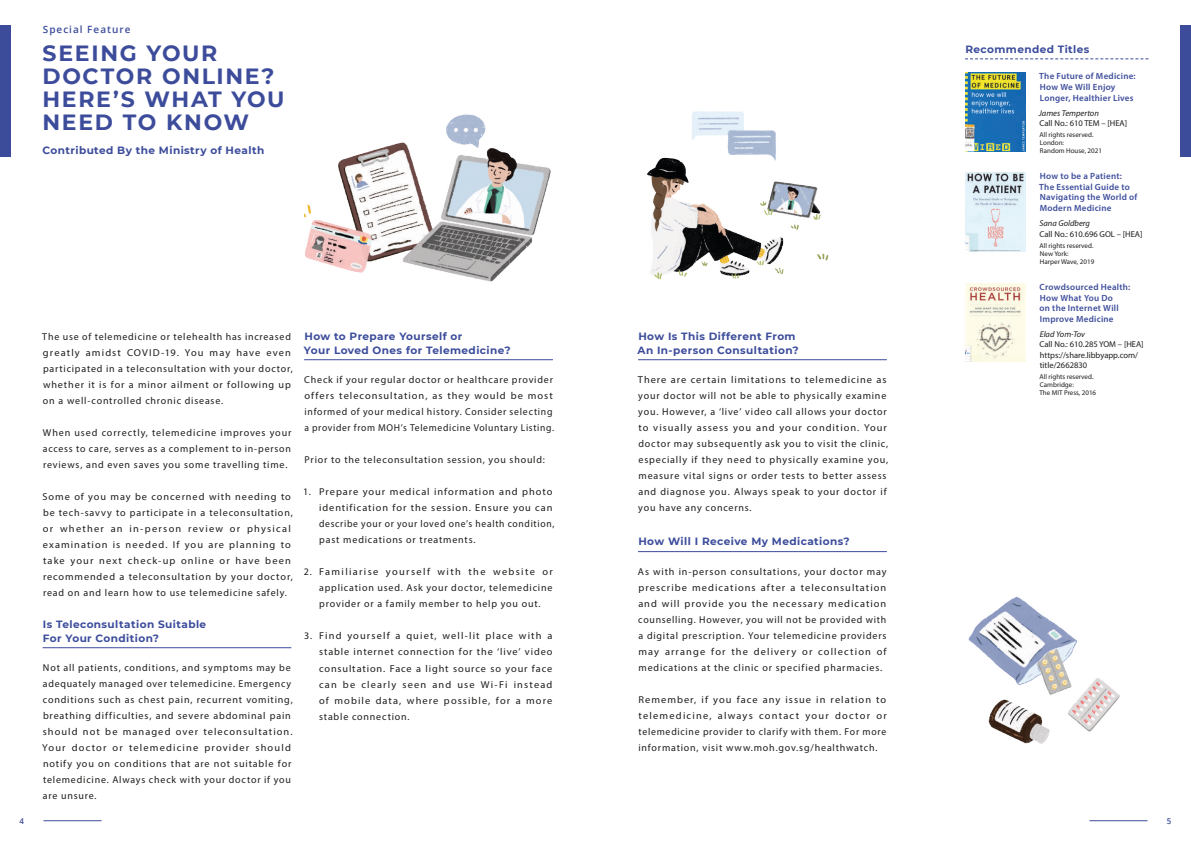
<style>
.page{position:relative;width:1191px;height:842px;background:#fff}
.page>*{position:absolute;margin:0;border:0;box-sizing:border-box;transform-origin:0 0}
.t1{font:700 22px/22.8px "Montserrat";letter-spacing:.075em;color:#3c4c9b}
.t2{font:700 10.5px/13.5px "Montserrat";letter-spacing:.04em;color:#3c4c9b}
.t3{font:10px/16px "Myriad Pro";letter-spacing:.08em;color:#1d1d1b}
.t4{font:10px/16px "Myriad Pro";letter-spacing:.08em;color:#1d1d1b;text-align:justify;scale:1.04 1}
.t5{font:600 10px "Open Sans";letter-spacing:.1em;color:#3c4c9b}
.t6{font:600 9px/10.7px "Myriad Pro";letter-spacing:.025em;color:#3c4c9b}
.t7{font:8.5px/10.5px "Myriad Pro";color:#1d1d1b}
.t8{font:italic 8.5px "Myriad Pro";color:#1d1d1b}
.t9{font:600 8px "Open Sans";color:#3c4c9b}
.t10{font:7px/8px "Myriad Pro";color:#1d1d1b}
</style>
<div class="page">
<div style="left:0;top:25px;width:11px;height:132px;background:#3c4c9b"></div>
<div style="left:1179px;top:25px;width:12px;height:132px;background:#3c4c9b"></div>
<hr style="left:43px;top:820px;width:59px;height:1px;background:#3c4c9b">
<hr style="left:1089px;top:820px;width:58px;height:1px;background:#3c4c9b">
<svg style="left:965px;top:58px;width:183px;height:1px"></svg>
<hr style="left:43px;top:647px;width:248px;height:1px;background:#3c4c9b">
<hr style="left:638px;top:551px;width:249px;height:1px;background:#3c4c9b">
<hr style="left:304px;top:359px;width:249px;height:1px;background:#3c4c9b">
<hr style="left:638px;top:359px;width:249px;height:1px;background:#3c4c9b">
<img style="left:965px;top:73px;width:60px;height:78px">
<img style="left:965px;top:173px;width:60px;height:78px">
<img style="left:965px;top:283px;width:60px;height:79px">
<img style="left:304px;top:114px;width:247px;height:168px">
<img style="left:647px;top:111px;width:182px;height:169px">
<img style="left:968px;top:597px;width:152px;height:147px">
<p class="t5" style="left:43px;top:22px;width:89px">Special Feature</p>
<h1 class="t1" style="left:42px;top:41px;width:243px">SEEING YOUR<br>DOCTOR ONLINE?<br>HERE’S WHAT YOU<br>NEED TO KNOW</h1>
<p class="t2" style="left:43px;top:143px;width:223px">Contributed By the Ministry of Health</p>
<p class="t3" style="left:42px;top:328px;width:252px">The use of telemedicine or telehealth has increased greatly amidst COVID-19. You may have even participated in a teleconsultation with your doctor, whether it is for a minor ailment or following up on a well-controlled chronic disease.</p>
<p class="t3" style="left:43px;top:424px;width:250px;text-align:justify">When used correctly, telemedicine improves your access to care, serves as a complement to in-person reviews, and even saves you some travelling time.</p>
<p class="t3" style="left:43px;top:488px;width:252px">Some of you may be concerned with needing to be tech-savvy to participate in a teleconsultation, or whether an in-person review or physical examination is needed. If you are planning to take your next check-up online or have been recommended a teleconsultation by your doctor, read on and learn how to use telemedicine safely.</p>
<p class="t2" style="left:43px;top:617px;width:165px">Is Teleconsultation Suitable<br>For Your Condition?</p>
<p class="t3" style="left:42px;top:660px;width:252px">Not all patients, conditions, and symptoms may be adequately managed over telemedicine. Emergency conditions such as chest pain, recurrent vomiting, breathing difficulties, and severe abdominal pain should not be managed over teleconsultation.<br>Your doctor or telemedicine provider should notify you on conditions that are not suitable for telemedicine. Always check with your doctor if you are unsure.</p>
<p class="t2" style="left:304px;top:329px;width:208px">How to Prepare Yourself or<br>Your Loved Ones for Telemedicine?</p>
<p class="t2" style="left:637px;top:329px;width:163px">How Is This Different From<br>An In-person Consultation?</p>
<p class="t3" style="left:304px;top:372px;width:251px">Check if your regular doctor or healthcare provider offers teleconsultation, as they would be most informed of your medical history. Consider selecting a provider from MOH’s Telemedicine Voluntary Listing.</p>
<p class="t3" style="left:304px;top:452px;width:242px">Prior to the teleconsultation session, you should:</p>
<p class="t4" style="left:319px;top:484px;width:228px;text-align:left">Prepare your medical information and photo identification for the session. Ensure you can describe your or your loved one’s health condition, past medications or treatments.</p>
<p class="t4" style="left:319px;top:564px;width:226px">Familiarise yourself with the website or application used. Ask your doctor, telemedicine provider or a family member to help you out.</p>
<p class="t4" style="left:319px;top:628px;width:226px">Find yourself a quiet, well-lit place with a stable internet connection for the ‘live’ video consultation. Face a light source so your face can be clearly seen and use Wi-Fi instead of mobile data, where possible, for a more stable connection.</p>
<p class="t3" style="left:303px;top:484px;width:9px">1.</p>
<p class="t3" style="left:304px;top:564px;width:10px">2.</p>
<p class="t3" style="left:304px;top:628px;width:9px">3.</p>
<p class="t4" style="left:638px;top:372px;width:242px;text-align:left">There are certain limitations to telemedicine as your doctor will not be able to physically examine you. However, a ‘live’ video call allows your doctor to visually assess you and your condition. Your doctor may subsequently ask you to visit the clinic, especially if they need to physically examine you, measure vital signs or order tests to better assess and diagnose you. Always speak to your doctor if you have any concerns.</p>
<p class="t2" style="left:638px;top:534px;width:213px">How Will I Receive My Medications?</p>
<p class="t3" style="left:638px;top:564px;width:250px;text-align:justify">As with in-person consultations, your doctor may prescribe medications after a teleconsultation and will provide you the necessary medication counselling. However, you will not be provided with a digital prescription. Your telemedicine providers may arrange for the delivery or collection of medications at the clinic or specified pharmacies.</p>
<p class="t4" style="left:638px;top:692px;width:240px">Remember, if you face any issue in relation to telemedicine, always contact your doctor or telemedicine provider to clarify with them. For more information, visit www.moh.gov.sg/healthwatch.</p>
<p class="t2" style="left:965px;top:42px;width:126px">Recommended Titles</p>
<p class="t6" style="left:1039px;top:71px;width:98px">The Future of Medicine:<br>How We Will Enjoy<br>Longer, Healthier Lives</p>
<p class="t8" style="left:1038px;top:107px;width:62px">James Temperton</p>
<p class="t7" style="left:1039px;top:118px;width:89px">Call No.: 610 TEM – [HEA]</p>
<p class="t10" style="left:1039px;top:130px;width:64px">All rights reserved.<br>London:<br>Random House, 2021</p>
<p class="t6" style="left:1039px;top:171px;width:100px">How to be a Patient:<br>The Essential Guide to<br>Navigating the World of<br>Modern Medicine</p>
<p class="t8" style="left:1039px;top:218px;width:52px">Sana Goldberg</p>
<p class="t7" style="left:1039px;top:228px;width:104px">Call No.: 610.696 GOL – [HEA]</p>
<p class="t10" style="left:1039px;top:241px;width:56px">All rights reserved.<br>New York:<br>Harper Wave, 2019</p>
<p class="t6" style="left:1039px;top:282px;width:92px">Crowdsourced Health:<br>How What You Do<br>on the Internet Will<br>Improve Medicine</p>
<p class="t8" style="left:1039px;top:329px;width:47px">Elad Yom-Tov</p>
<p class="t7" style="left:1039px;top:339px;width:106px">Call No.: 610.285 YOM – [HEA] https://share.libbyapp.com/ title/2662830</p>
<p class="t10" style="left:1039px;top:373px;width:58px">All rights reserved.<br>Cambridge:<br>The MIT Press, 2016</p>
<p class="t9" style="left:19px;top:815px;width:6px">4</p>
<p class="t9" style="left:1167px;top:815px;width:6px">5</p>
</div>
